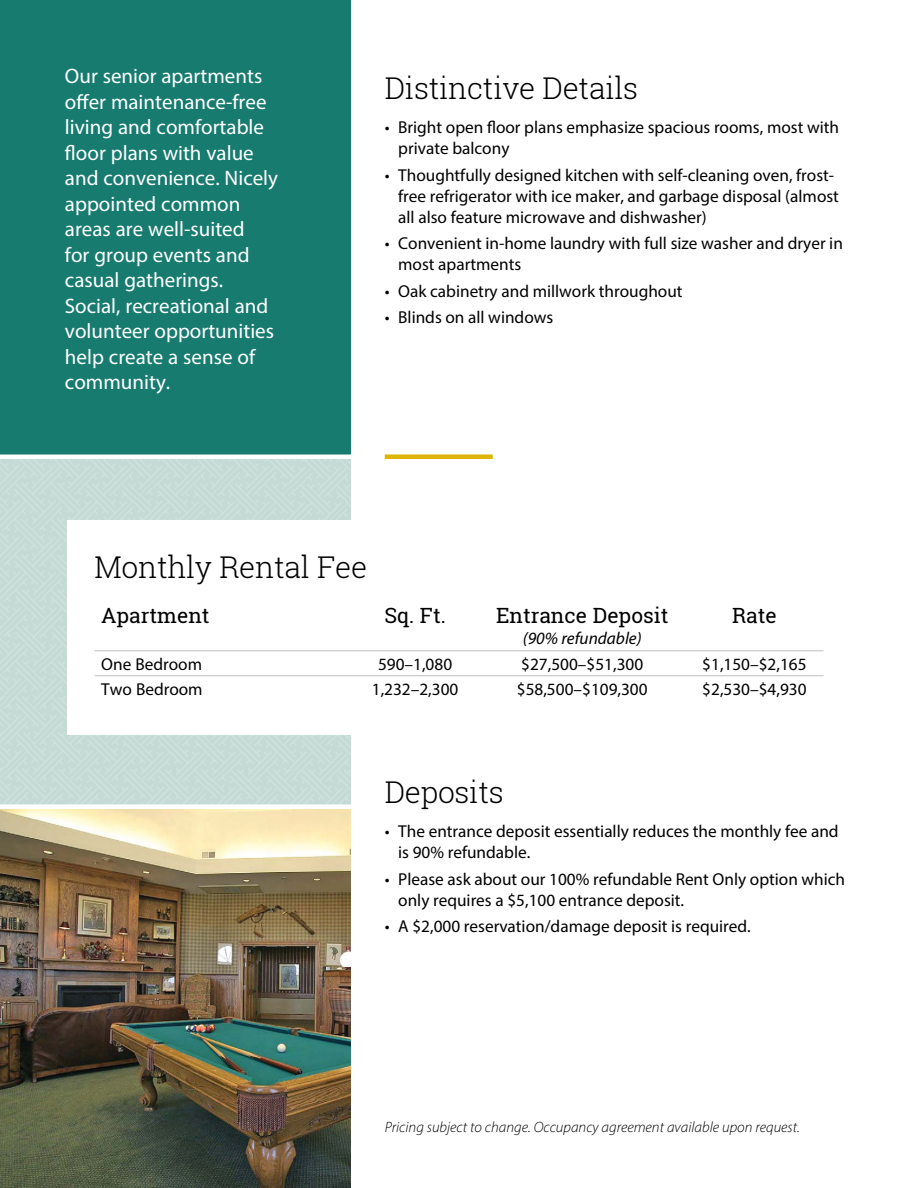
<style>
.page{position:relative;width:918px;height:1188px;background:#fff}
.page>*{position:absolute;margin:0;border:0;box-sizing:border-box;transform-origin:0 0}
.t1{font:300 30px "Roboto Slab";letter-spacing:-.01em;color:#000}
.t2{font:21px/25.5px "Myriad Pro";color:#fff}
.t3{font:21px "Roboto Slab";color:#000}
.t4{font:17.25px/21px "Myriad Pro";color:#000}
.t5{font:italic 17.25px "Myriad Pro";color:#000}
.t6{font:italic 300 15px "Myriad Pro";color:#000}
</style>
<div class="page">
<div style="left:0;top:457px;width:351px;height:731px;background:#c4dad5"></div>
<div style="left:0;top:0;width:351px;height:457px;background:#177b6f"></div>
<div style="left:385px;top:454px;width:108px;height:5px;background:#deb407"></div>
<div style="left:68px;top:520px;width:782px;height:214px;background:#fff"></div>
<hr style="left:94px;top:651px;width:257px;height:1px;background:#bcbec0">
<hr style="left:351px;top:651px;width:128px;height:1px;background:#bcbec0">
<hr style="left:479px;top:651px;width:206px;height:1px;background:#bcbec0">
<hr style="left:685px;top:651px;width:139px;height:1px;background:#bcbec0">
<hr style="left:94px;top:675px;width:257px;height:1px;background:#bcbec0">
<hr style="left:351px;top:675px;width:128px;height:1px;background:#bcbec0">
<hr style="left:479px;top:675px;width:206px;height:1px;background:#bcbec0">
<hr style="left:685px;top:675px;width:139px;height:1px;background:#bcbec0">
<img style="left:0;top:809px;width:351px;height:379px">
<div style="left:0;top:454px;width:364px;height:5px;background:#fff"></div>
<div style="left:0;top:804px;width:364px;height:5px;background:#fff"></div>
<p class="t2" style="left:65px;top:63px;width:215px">Our senior apartments offer maintenance-free living and comfortable floor plans with value and convenience. Nicely appointed common areas are well-suited<br>for group events and casual gatherings.<br>Social, recreational and volunteer opportunities help create a sense of community.</p>
<h1 class="t1" style="left:385px;top:67px;width:255px">Distinctive Details</h1>
<p class="t4" style="left:398px;top:117px;width:442px;text-indent:-14px">• Bright open floor plans emphasize spacious rooms, most with private balcony</p>
<p class="t4" style="left:398px;top:164px;width:442px;text-indent:-14px">• Thoughtfully designed kitchen with self-cleaning oven, frost&shy;free refrigerator with ice maker, and garbage disposal (almost all also feature microwave and dishwasher)</p>
<p class="t4" style="left:398px;top:233px;width:446px;text-indent:-14px">• Convenient in-home laundry with full size washer and dryer in most apartments</p>
<p class="t4" style="left:385px;top:280px;width:299px">• Oak cabinetry and millwork throughout</p>
<p class="t4" style="left:385px;top:306px;width:170px">• Blinds on all windows</p>
<h1 class="t1" style="left:94px;top:546px;width:274px">Monthly Rental Fee</h1>
<p class="t3" style="left:101px;top:601px;width:110px">Apartment</p>
<p class="t3" style="left:385px;top:601px;width:63px">Sq. Ft.</p>
<p class="t3" style="left:496px;top:601px;width:174px">Entrance Deposit</p>
<p class="t5" style="left:523px;top:628px;width:120px">(90% refundable)</p>
<p class="t3" style="left:732px;top:601px;width:46px">Rate</p>
<p class="t4" style="left:101px;top:653px;width:102px">One Bedroom</p>
<p class="t4" style="left:378px;top:653px;width:76px">590–1,080</p>
<p class="t4" style="left:521px;top:653px;width:123px">$27,500–$51,300</p>
<p class="t4" style="left:702px;top:653px;width:106px">$1,150–$2,165</p>
<p class="t4" style="left:101px;top:678px;width:103px">Two Bedroom</p>
<p class="t4" style="left:372px;top:678px;width:88px">1,232–2,300</p>
<p class="t4" style="left:517px;top:678px;width:132px">$58,500–$109,300</p>
<p class="t4" style="left:702px;top:678px;width:106px">$2,530–$4,930</p>
<h1 class="t1" style="left:385px;top:771px;width:121px">Deposits</h1>
<p class="t4" style="left:398px;top:821px;width:442px;text-indent:-14px">• The entrance deposit essentially reduces the monthly fee and is 90% refundable.</p>
<p class="t4" style="left:398px;top:868px;width:448px;text-indent:-14px">• Please ask about our 100% refundable Rent Only option which only requires a $5,100 entrance deposit.</p>
<p class="t4" style="left:385px;top:916px;width:368px">• A $2,000 reservation/damage deposit is required.</p>
<p class="t6" style="left:385px;top:1118px;width:417px">Pricing subject to change. Occupancy agreement available upon request.</p>
</div>
